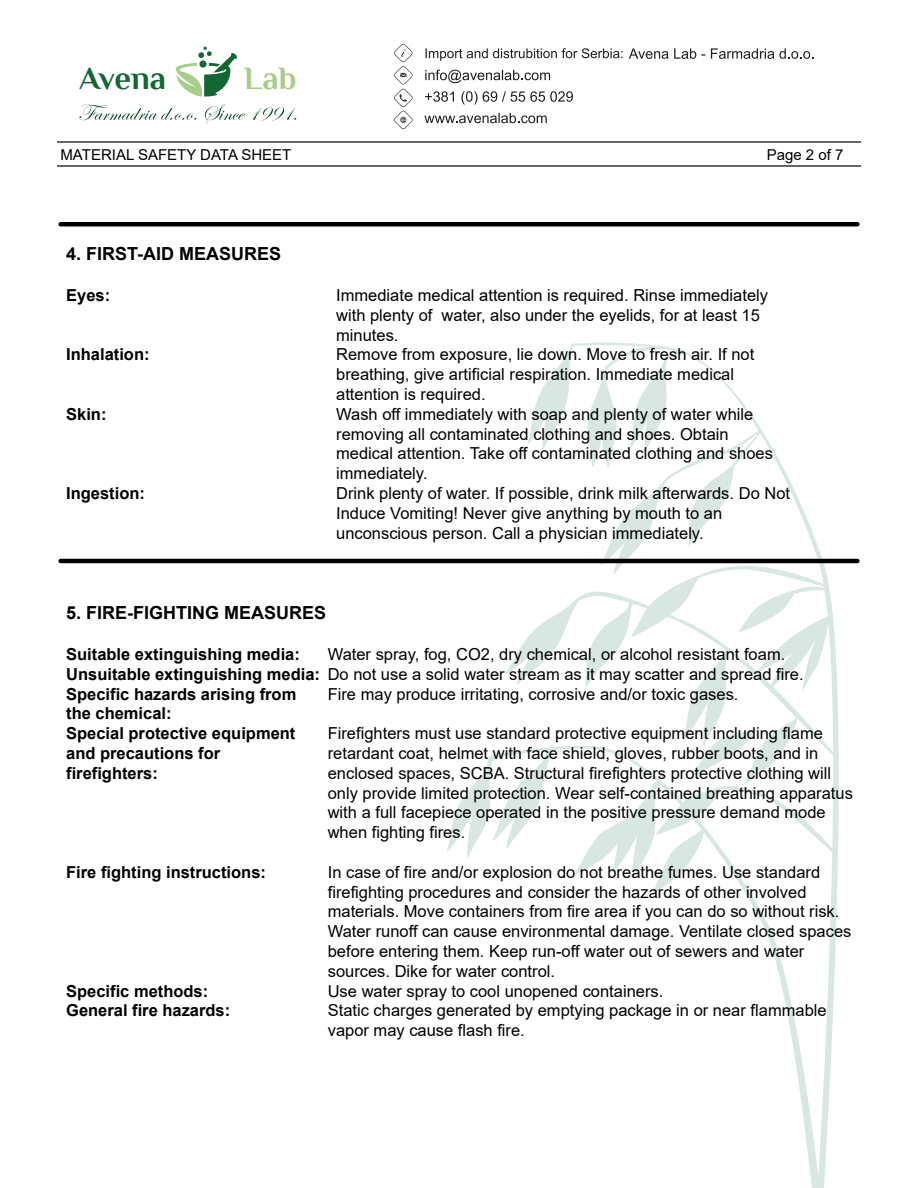
<style>
.page{position:relative;width:918px;height:1188px;background:#fff}
.page>*{position:absolute;margin:0;border:0;box-sizing:border-box;transform-origin:0 0}
.t1{font:700 32.55px "Philosopher";letter-spacing:-.005em;color:#146735}
.t2{font:700 32.55px "Philosopher";color:#a8cd8a}
.t3{font:700 18px "Arial";color:#000}
.t4{font:16.5px/19.8px "Arial";color:#000}
.t5{font:700 16.5px/19.8px "Arial";color:#000}
.t6{font:15px "Arial";color:#000}
</style>
<div class="page">
<svg style="left:820px;top:558px;width:19px;height:630px"></svg>
<svg style="left:749px;top:899px;width:71px;height:289px"></svg>
<svg style="left:447px;top:343px;width:387px;height:556px"></svg>
<svg style="left:629px;top:48px;width:76px;height:11px"></svg>
<svg style="left:711px;top:48px;width:102px;height:11px"></svg>
<svg style="left:425px;top:70px;width:125px;height:13px"></svg>
<svg style="left:425px;top:91px;width:29px;height:11px"></svg>
<svg style="left:461px;top:91px;width:112px;height:14px"></svg>
<svg style="left:424px;top:113px;width:123px;height:10px"></svg>
<svg style="left:176px;top:46px;width:61px;height:51px"></svg>
<svg style="left:426px;top:48px;width:197px;height:13px"></svg>
<svg style="left:394px;top:44px;width:19px;height:85px"></svg>
<svg style="left:79px;top:104px;width:117px;height:16px"></svg>
<svg style="left:205px;top:104px;width:40px;height:20px"></svg>
<svg style="left:253px;top:107px;width:43px;height:14px"></svg>
<hr style="left:57px;top:141px;width:804px;height:2px;background:#353535">
<hr style="left:57px;top:165px;width:804px;height:2px;background:#353535">
<hr style="left:61px;top:559px;width:796px;height:4px;background:#000">
<hr style="left:61px;top:222px;width:796px;height:4px;background:#000">
<h1 class="t1" style="left:79px;top:61px;width:88px">Avena</h1>
<h1 class="t2" style="left:244px;top:61px;width:54px">Lab</h1>
<p class="t6" style="left:61px;top:144px;width:232px">MATERIAL SAFETY DATA SHEET</p>
<p class="t6" style="left:767px;top:144px;width:78px">Page 2 of 7</p>
<p class="t3" style="left:66px;top:241px;width:217px">4. FIRST-AID MEASURES</p>
<p class="t5" style="left:66px;top:286px;width:46px">Eyes:</p>
<p class="t4" style="left:336px;top:285px;width:433px">Immediate medical attention is required. Rinse immediately with plenty of water, also under the eyelids, for at least 15 minutes.</p>
<p class="t5" style="left:66px;top:345px;width:85px">Inhalation:</p>
<p class="t4" style="left:336px;top:345px;width:420px">Remove from exposure, lie down. Move to fresh air. If not breathing, give artificial respiration. Immediate medical attention is required.</p>
<p class="t5" style="left:66px;top:404px;width:42px">Skin:</p>
<p class="t4" style="left:336px;top:404px;width:438px">Wash off immediately with soap and plenty of water while removing all contaminated clothing and shoes. Obtain medical attention. Take off contaminated clothing and shoes immediately.</p>
<p class="t5" style="left:66px;top:484px;width:80px">Ingestion:</p>
<p class="t4" style="left:336px;top:483px;width:455px">Drink plenty of water. If possible, drink milk afterwards. Do Not<br>Induce Vomiting! Never give anything by mouth to an unconscious person. Call a physician immediately.</p>
<p class="t3" style="left:66px;top:600px;width:262px">5. FIRE-FIGHTING MEASURES</p>
<p class="t5" style="left:66px;top:645px;width:255px">Suitable extinguishing media:<br>Unsuitable extinguishing media:<br>Specific hazards arising from the chemical:<br>Special protective equipment and precautions for<br>firefighters:</p>
<p class="t4" style="left:328px;top:644px;width:477px">Water spray, fog, CO2, dry chemical, or alcohol resistant foam.<br>Do not use a solid water stream as it may scatter and spread fire.<br>Fire may produce irritating, corrosive and/or toxic gases.</p>
<p class="t4" style="left:328px;top:724px;width:527px">Firefighters must use standard protective equipment including flame retardant coat, helmet with face shield, gloves, rubber boots, and in enclosed spaces, SCBA. Structural firefighters protective clothing will only provide limited protection. Wear self-contained breathing apparatus with a full facepiece operated in the positive pressure demand mode when fighting fires.</p>
<p class="t4" style="left:328px;top:862px;width:525px">In case of fire and/or explosion do not breathe fumes. Use standard firefighting procedures and consider the hazards of other involved materials. Move containers from fire area if you can do so without risk.<br>Water runoff can cause environmental damage. Ventilate closed spaces before entering them. Keep run-off water out of sewers and water sources. Dike for water control.<br>Use water spray to cool unopened containers.<br>Static charges generated by emptying package in or near flammable vapor may cause flash fire.</p>
<p class="t5" style="left:66px;top:862px;width:201px">Fire fighting instructions:</p>
<p class="t5" style="left:66px;top:981px;width:166px">Specific methods:<br>General fire hazards:</p>
</div>
